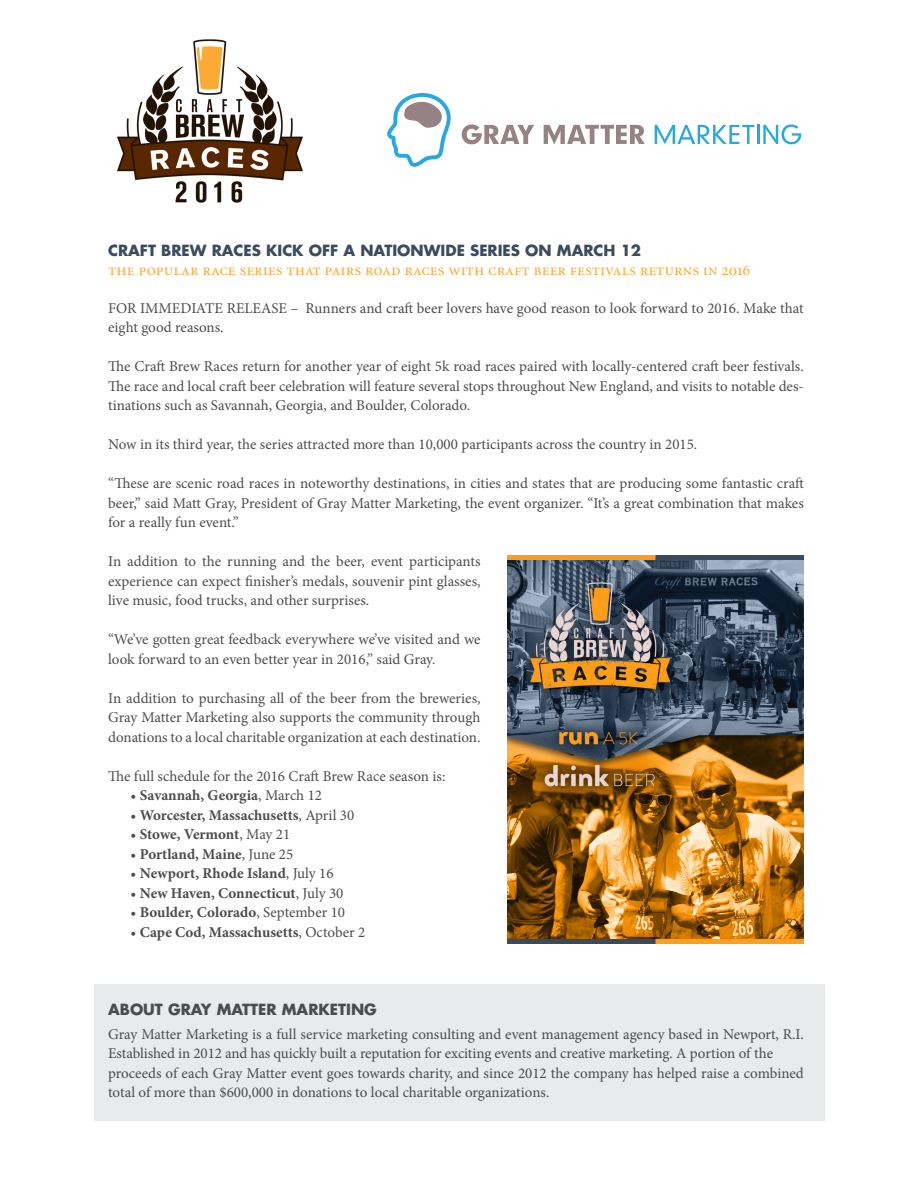
<style>
.page{position:relative;width:918px;height:1188px;background:#fff}
.page>*{position:absolute;margin:0;border:0;box-sizing:border-box;transform-origin:0 0}
.t1{font:16.5px "Minion Exp";color:#fbaa36}
.t2{font:15px/19.5px "Minion Pro";letter-spacing:-.005em;color:#4b4c4d}
.t3{font:700 15px "Minion Pro";color:#4b4c4d}
.t4{font:700 15px "Futura";color:#3b4c60}
.t5{font:700 15px "Futura";color:#4b4c4d}
.s1{font-weight:400}
</style>
<div class="page">
<div style="left:94px;top:985px;width:730px;height:136px;background:#e9eaeb"></div>
<svg style="left:462px;top:124px;width:72px;height:20px"></svg>
<svg style="left:544px;top:125px;width:101px;height:19px"></svg>
<svg style="left:655px;top:124px;width:146px;height:20px"></svg>
<svg style="left:387px;top:93px;width:64px;height:74px"></svg>
<img style="left:117px;top:39px;width:186px;height:164px">
<img style="left:508px;top:556px;width:296px;height:388px">
<p class="t4" style="left:108px;top:240px;width:535px">CRAFT BREW RACES KICK OFF A NATIONWIDE SERIES ON MARCH 12</p>
<p class="t1" style="left:108px;top:263px;width:644px">the popular race series that pairs road races with craft beer festivals returns in 2016</p>
<p class="t2" style="left:108px;top:298px;width:697px">FOR IMMEDIATE RELEASE – Runners and craft beer lovers have good reason to look forward to 2016. Make that eight good reasons.</p>
<p class="t2" style="left:108px;top:357px;width:697px;text-align:justify">The Craft Brew Races return for another year of eight 5k road races paired with locally-centered craft beer festivals.<br>The race and local craft beer celebration will feature several stops throughout New England, and visits to notable des&shy;tinations such as Savannah, Georgia, and Boulder, Colorado.</p>
<p class="t2" style="left:108px;top:435px;width:591px">Now in its third year, the series attracted more than 10,000 participants across the country in 2015.</p>
<p class="t2" style="left:108px;top:474px;width:697px;text-align:justify">“These are scenic road races in noteworthy destinations, in cities and states that are producing some fantastic craft beer,” said Matt Gray, President of Gray Matter Marketing, the event organizer. “It’s a great combination that makes for a really fun event.”</p>
<p class="t2" style="left:108px;top:552px;width:374px;text-align:justify">In addition to the running and the beer, event participants experience can expect finisher’s medals, souvenir pint glasses, live music, food trucks, and other surprises.</p>
<p class="t2" style="left:108px;top:630px;width:374px">“We’ve gotten great feedback everywhere we’ve visited and we look forward to an even better year in 2016,” said Gray.</p>
<p class="t2" style="left:108px;top:688px;width:374px;text-align:justify">In addition to purchasing all of the beer from the breweries, Gray Matter Marketing also supports the community through donations to a local charitable organization at each destination.</p>
<p class="t2" style="left:108px;top:766px;width:339px">The full schedule for the 2016 Craft Brew Race season is:</p>
<p class="t3" style="left:131px;top:785px;width:193px"><span class="s1">•</span> Savannah, Georgia<span class="s1">, March 12</span></p>
<p class="t3" style="left:131px;top:804px;width:225px"><span class="s1">•</span> Worcester, Massachusetts<span class="s1">, April 30</span></p>
<p class="t3" style="left:131px;top:824px;width:161px"><span class="s1">•</span> Stowe, Vermont<span class="s1">, May 21</span></p>
<p class="t3" style="left:131px;top:843px;width:164px"><span class="s1">•</span> Portland, Maine<span class="s1">, June 25</span></p>
<p class="t3" style="left:131px;top:863px;width:204px"><span class="s1">•</span> Newport, Rhode Island<span class="s1">, July 16</span></p>
<p class="t3" style="left:131px;top:882px;width:214px"><span class="s1">•</span> New Haven, Connecticut<span class="s1">, July 30</span></p>
<p class="t3" style="left:131px;top:902px;width:216px"><span class="s1">•</span> Boulder, Colorado<span class="s1">, September 10</span></p>
<p class="t3" style="left:131px;top:921px;width:236px"><span class="s1">•</span> Cape Cod, Massachusetts<span class="s1">, October 2</span></p>
<p class="t5" style="left:108px;top:999px;width:270px">ABOUT GRAY MATTER MARKETING</p>
<p class="t2" style="left:108px;top:1024px;width:697px">Gray Matter Marketing is a full service marketing consulting and event management agency based in Newport, R.I.<br>Established in 2012 and has quickly built a reputation for exciting events and creative marketing. A portion of the</p>
<p class="t2" style="left:108px;top:1063px;width:697px">proceeds of each Gray Matter event goes towards charity, and since 2012 the company has helped raise a combined total of more than $600,000 in donations to local charitable organizations.</p>
</div>
